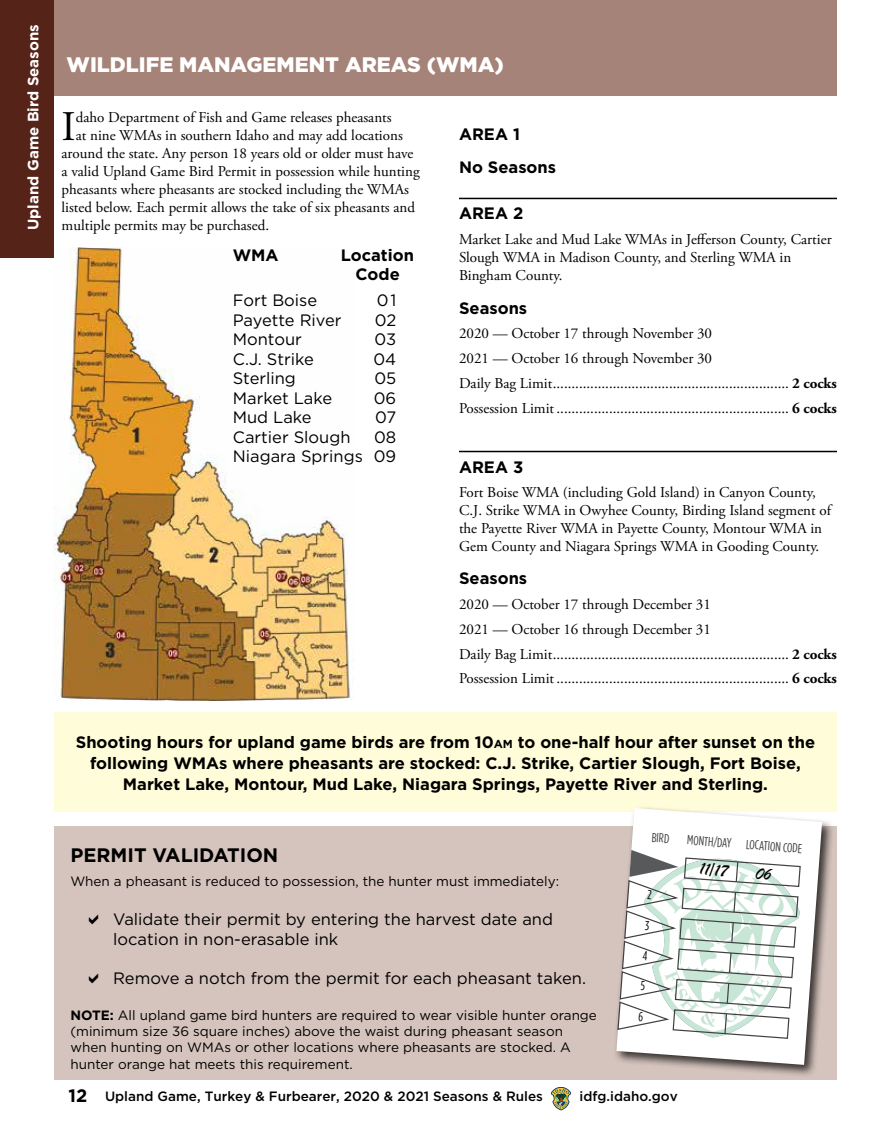
<style>
.page{position:relative;width:891px;height:1134px;background:#fff}
.page>*{position:absolute;margin:0;border:0;box-sizing:border-box;transform-origin:0 0}
.t1{font:42.15px "Adobe Garamond Pro";color:#000}
.t2{font:900 21px "Gotham";color:#fff}
.t3{font:700 19.5px "Gotham";color:#000}
.t4{font:18.3px "Brush Script";color:#000}
.t5{font:700 16.5px/21px "Gotham";color:#000;text-align:center}
.t6{font:16.5px/19.5px "Gotham";color:#000;text-align:right}
.t7{font:15px/24.8px "Adobe Garamond Pro";color:#000}
.t8{font:700 15px "Gotham";color:#fff}
.t9{font:13.5px/16.2px "Gotham";color:#000}
.t10{font:500 13.5px "Gotham";color:#000}
.t11{font:13.05px "Gotham Condensed";color:#414042}
.s1{font-weight:700}
.s2{font-size:11.55px}
.s3{font-weight:700;font-size:18px}
</style>
<div class="page">
<svg style="left:551px;top:1087px;width:20px;height:23px"></svg>
<img style="left:54px;top:247px;width:296px;height:453px">
<div style="left:54px;top:826px;width:783px;height:254px;background:#d5c4bd"></div>
<div style="left:54px;top:0;width:783px;height:95px;background:#a58378"></div>
<div style="left:54px;top:713px;width:783px;height:99px;background:#fffcd9"></div>
<hr style="left:459px;top:198px;width:378px;height:1px;background:#000">
<hr style="left:459px;top:451px;width:378px;height:1px;background:#000">
<div style="left:614px;top:805px;width:221px;height:272px;background:#000;opacity:.75"></div>
<svg style="left:616px;top:808px;width:206px;height:257px;fill:#fff"></svg>
<div style="left:0;top:0;width:54px;height:258px;background:#562318"></div>
<svg style="left:617px;top:850px;width:184px;height:190px;background:#dbe2de"></svg>
<p class="t8" style="left:23px;top:230px;width:207px;rotate:-90deg">Upland Game Bird Seasons</p>
<h2 class="t2" style="left:67px;top:50px;width:439px">WILDLIFE MANAGEMENT AREAS (WMA)</h2>
<h1 class="t1" style="left:62px;top:101px;width:16px">I</h1>
<p class="t7" style="left:76px;top:106px;width:317px">daho Department of Fish and Game releases pheasants</p>
<p class="t7" style="left:76px;top:124px;width:329px">at nine WMAs in southern Idaho and may add locations</p>
<p class="t7" style="left:62px;top:142px;width:353px">around the state. Any person 18 years old or older must have</p>
<p class="t7" style="left:62px;top:160px;width:360px">a valid Upland Game Bird Permit in possession while hunting</p>
<p class="t7" style="left:62px;top:178px;width:349px">pheasants where pheasants are stocked including the WMAs</p>
<p class="t7" style="left:62px;top:196px;width:355px">listed below. Each permit allows the take of six pheasants and</p>
<p class="t7" style="left:62px;top:214px;width:209px">multiple permits may be purchased.</p>
<p class="t5" style="left:233px;top:244px;width:47px">WMA</p>
<p class="t5" style="left:341px;top:245px;width:75px;line-height:19.5px">Location<br>Code</p>
<p class="t6" style="left:233px;top:290px;width:86px">Fort Boise</p>
<p class="t6" style="left:377px;top:290px;width:21px">01</p>
<p class="t6" style="left:233px;top:310px;width:110px">Payette River</p>
<p class="t6" style="left:375px;top:310px;width:23px">02</p>
<p class="t6" style="left:233px;top:329px;width:71px">Montour</p>
<p class="t6" style="left:375px;top:329px;width:23px">03</p>
<p class="t6" style="left:233px;top:349px;width:83px">C.J. Strike</p>
<p class="t6" style="left:373px;top:349px;width:24px">04</p>
<p class="t6" style="left:233px;top:368px;width:65px">Sterling</p>
<p class="t6" style="left:374px;top:368px;width:23px">05</p>
<p class="t6" style="left:233px;top:388px;width:101px">Market Lake</p>
<p class="t6" style="left:374px;top:388px;width:24px">06</p>
<p class="t6" style="left:233px;top:407px;width:80px">Mud Lake</p>
<p class="t6" style="left:375px;top:407px;width:23px">07</p>
<p class="t6" style="left:233px;top:427px;width:119px">Cartier Slough</p>
<p class="t6" style="left:233px;top:427px;width:165px">08<br>Niagara Springs 09</p>
<p class="t5" style="left:459px;top:118px;width:99px;line-height:33px;text-align:left">AREA 1<br>No Seasons</p>
<p class="t5" style="left:459px;top:203px;width:66px">AREA 2</p>
<p class="t7" style="left:459px;top:231px;width:374px;line-height:18px">Market Lake and Mud Lake WMAs in Jefferson County, Cartier<br>Slough WMA in Madison County, and Sterling WMA in<br>Bingham County.</p>
<p class="t5" style="left:459px;top:297px;width:70px">Seasons</p>
<p class="t7" style="left:459px;top:322px;width:380px">2020 — October 17 through November 30<br>2021 — October 16 through November 30<br>Daily Bag Limit............................................................... <span class="s1">2 cocks </span>Possession Limit.............................................................. <span class="s1">6 cocks</span></p>
<p class="t5" style="left:459px;top:456px;width:66px">AREA 3</p>
<p class="t7" style="left:459px;top:484px;width:374px;line-height:18px">Fort Boise WMA (including Gold Island) in Canyon County, C.J. Strike WMA in Owyhee County, Birding Island segment of the Payette River WMA in Payette County, Montour WMA in Gem County and Niagara Springs WMA in Gooding County.</p>
<p class="t5" style="left:459px;top:568px;width:70px">Seasons</p>
<p class="t7" style="left:459px;top:592px;width:380px">2020 — October 17 through December 31<br>2021 — October 16 through December 31<br>Daily Bag Limit............................................................... <span class="s1">2 cocks </span>Possession Limit.............................................................. <span class="s1">6 cocks</span></p>
<p class="t5" style="left:76px;top:732px;width:741px">Shooting hours for upland game birds are from 10<span class="s2">am</span> to one-half hour after sunset on the following WMAs where pheasants are stocked: C.J. Strike, Cartier Slough, Fort Boise,<br>Market Lake, Montour, Mud Lake, Niagara Springs, Payette River and Sterling.</p>
<h3 class="t3" style="left:70px;top:842px;width:209px">PERMIT VALIDATION</h3>
<p class="t9" style="left:70px;top:873px;width:490px">When a pheasant is reduced to possession, the hunter must immediately:</p>
<p class="t6" style="left:113px;top:909px;width:441px;text-align:left">Validate their permit by entering the harvest date and location in non-erasable ink</p>
<p class="t6" style="left:113px;top:968px;width:474px">Remove a notch from the permit for each pheasant taken.</p>
<p class="t9" style="left:70px;top:1007px;width:528px"><span class="s1">NOTE:</span> All upland game bird hunters are required to wear visible hunter orange (minimum size 36 square inches) above the waist during pheasant season when hunting on WMAs or other locations where pheasants are stocked. A hunter orange hat meets this requirement.</p>
<p class="t11" style="left:652px;top:830px;width:19px;rotate:4deg">BIRD</p>
<p class="t11" style="left:688px;top:833px;width:117px;rotate:4deg">MONTH/DAY LOCATION CODE</p>
<p class="t4" style="left:701px;top:857px;width:30px;rotate:4deg">11/17</p>
<p class="t10" style="left:68px;top:1088px;width:476px"><span class="s3">12</span> Upland Game, Turkey &amp; Furbearer, 2020 &amp; 2021 Seasons &amp; Rules</p>
<p class="t10" style="left:579px;top:1088px;width:100px">idfg.idaho.gov</p>
</div>
